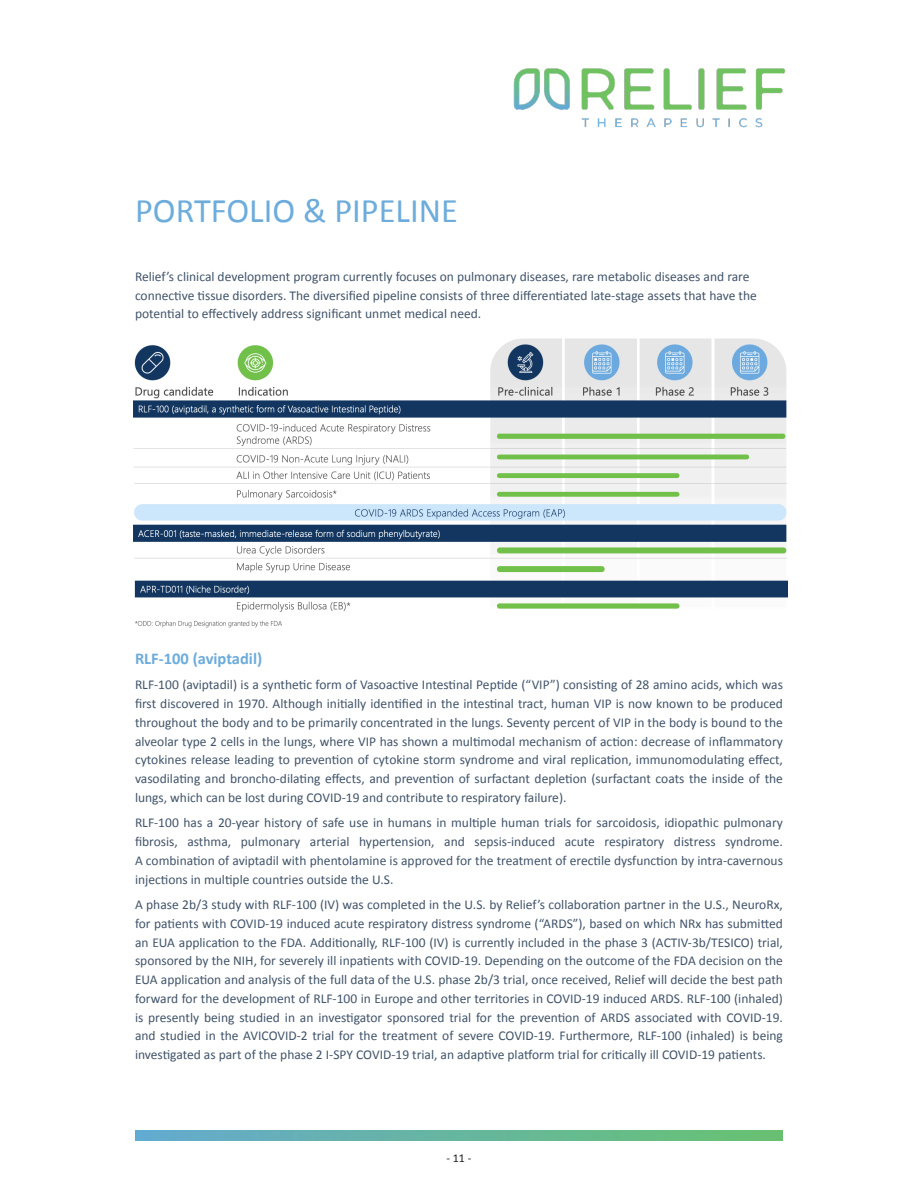
<style>
.page{position:relative;width:918px;height:1188px;background:#fff}
.page>*{position:absolute;margin:0;border:0;box-sizing:border-box;transform-origin:0 0}
.t1{font:34.5px "Calibri";color:#6dacdb}
.t2{font:700 16.5px "Calibri";color:#6dacdb}
.t3{font:13.5px/18.8px "Calibri";color:#415469;text-align:justify}
.t4{font:12px "Calibri";color:#231f20}
</style>
<div class="page">
<img style="left:513px;top:68px;width:272px;height:60px">
<img style="left:135px;top:1130px;width:648px;height:10px">
<img style="left:133px;top:338px;width:654px;height:290px">
<h1 class="t1" style="left:135px;top:188px;width:324px">PORTFOLIO &amp; PIPELINE</h1>
<p class="t3" style="left:135px;top:267px;width:623px;text-align:left">Relief’s clinical development program currently focuses on pulmonary diseases, rare metabolic diseases and rare connective tissue disorders. The diversified pipeline consists of three differentiated late-stage assets that have the potential to effectively address significant unmet medical need.</p>
<p class="t2" style="left:135px;top:648px;width:129px">RLF-100 (aviptadil)</p>
<p class="t3" style="left:135px;top:675px;width:650px">RLF-100 (aviptadil) is a synthetic form of Vasoactive Intestinal Peptide (“VIP”) consisting of 28 amino acids, which was first discovered in 1970. Although initially identified in the intestinal tract, human VIP is now known to be produced throughout the body and to be primarily concentrated in the lungs. Seventy percent of VIP in the body is bound to the alveolar type 2 cells in the lungs, where VIP has shown a multimodal mechanism of action: decrease of inflammatory cytokines release leading to prevention of cytokine storm syndrome and viral replication, immunomodulating effect, vasodilating and broncho-dilating effects, and prevention of surfactant depletion (surfactant coats the inside of the lungs, which can be lost during COVID-19 and contribute to respiratory failure).</p>
<p class="t3" style="left:135px;top:813px;width:650px">RLF-100 has a 20-year history of safe use in humans in multiple human trials for sarcoidosis, idiopathic pulmonary fibrosis, asthma, pulmonary arterial hypertension, and sepsis-induced acute respiratory distress syndrome.<br>A combination of aviptadil with phentolamine is approved for the treatment of erectile dysfunction by intra-cavernous injections in multiple countries outside the U.S.</p>
<p class="t3" style="left:135px;top:895px;width:650px">A phase 2b/3 study with RLF-100 (IV) was completed in the U.S. by Relief’s collaboration partner in the U.S., NeuroRx, for patients with COVID-19 induced acute respiratory distress syndrome (“ARDS”), based on which NRx has submitted an EUA application to the FDA. Additionally, RLF-100 (IV) is currently included in the phase 3 (ACTIV-3b/TESICO) trial, sponsored by the NIH, for severely ill inpatients with COVID-19. Depending on the outcome of the FDA decision on the EUA application and analysis of the full data of the U.S. phase 2b/3 trial, once received, Relief will decide the best path forward for the development of RLF-100 in Europe and other territories in COVID-19 induced ARDS. RLF-100 (inhaled) is presently being studied in an investigator sponsored trial for the prevention of ARDS associated with COVID-19. and studied in the AVICOVID-2 trial for the treatment of severe COVID-19. Furthermore, RLF-100 (inhaled) is being investigated as part of the phase 2 I-SPY COVID-19 trial, an adaptive platform trial for critically ill COVID-19 patients.</p>
<p class="t4" style="left:447px;top:1151px;width:26px">- 11 -</p>
</div>
